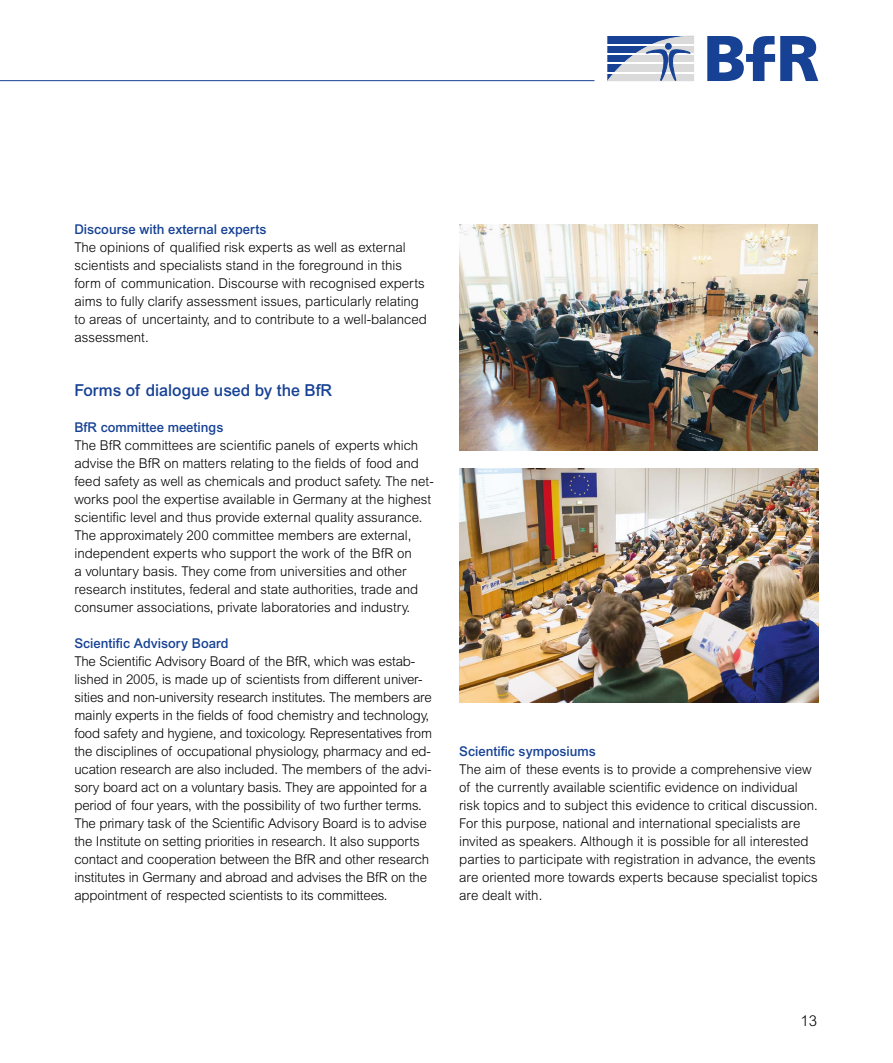
<style>
.page{position:relative;width:893px;height:1063px;background:#fff}
.page>*{position:absolute;margin:0;border:0;box-sizing:border-box;transform-origin:0 0}
.t1{font:500 16.5px "Arial MT Pro";color:#164194}
.t2{font:300 15px "Arial MT Pro";color:#000}
.t3{font:300 13.5px/18px "Arial MT Pro";color:#000}
.t4{font:500 13.5px "Arial MT Pro";color:#164194}
</style>
<div class="page">
<svg style="left:607px;top:36px;width:87px;height:45px"></svg>
<svg style="left:707px;top:36px;width:111px;height:45px"></svg>
<hr style="left:0;top:80px;width:594px;height:1px;background:#164194">
<img style="left:459px;top:225px;width:359px;height:225px">
<img style="left:459px;top:468px;width:360px;height:234px">
<p class="t4" style="left:74px;top:221px;width:194px">Discourse with external experts</p>
<p class="t3" style="left:74px;top:239px;width:354px">The opinions of qualified risk experts as well as external scientists and specialists stand in the foreground in this form of communication. Discourse with recognised experts aims to fully clarify assessment issues, particularly relating to areas of uncertainty, and to contribute to a well-balanced assessment.</p>
<p class="t1" style="left:74px;top:381px;width:259px">Forms of dialogue used by the BfR</p>
<p class="t4" style="left:74px;top:419px;width:150px">BfR committee meetings</p>
<p class="t3" style="left:74px;top:437px;width:361px">The BfR committees are scientific panels of experts which advise the BfR on matters relating to the fields of food and feed safety as well as chemicals and product safety. The net&shy;works pool the expertise available in Germany at the highest scientific level and thus provide external quality assurance.<br>The approximately 200 committee members are external, independent experts who support the work of the BfR on<br>a voluntary basis. They come from universities and other research institutes, federal and state authorities, trade and consumer associations, private laboratories and industry.</p>
<p class="t4" style="left:74px;top:635px;width:156px">Scientific Advisory Board</p>
<p class="t3" style="left:74px;top:653px;width:359px">The Scientific Advisory Board of the BfR, which was estab&shy;lished in 2005, is made up of scientists from different univer&shy;sities and non-university research institutes. The members are mainly experts in the fields of food chemistry and technology, food safety and hygiene, and toxicology. Representatives from the disciplines of occupational physiology, pharmacy and ed&shy;ucation research are also included. The members of the advi&shy;sory board act on a voluntary basis. They are appointed for a period of four years, with the possibility of two further terms.<br>The primary task of the Scientific Advisory Board is to advise the Institute on setting priorities in research. It also supports contact and cooperation between the BfR and other research institutes in Germany and abroad and advises the BfR on the appointment of respected scientists to its committees.</p>
<p class="t4" style="left:459px;top:743px;width:138px">Scientific symposiums</p>
<p class="t3" style="left:459px;top:761px;width:360px">The aim of these events is to provide a comprehensive view of the currently available scientific evidence on individual risk topics and to subject this evidence to critical discussion.<br>For this purpose, national and international specialists are invited as speakers. Although it is possible for all interested parties to participate with registration in advance, the events are oriented more towards experts because specialist topics are dealt with.</p>
<p class="t2" style="left:800px;top:1012px;width:18px">13</p>
</div>
